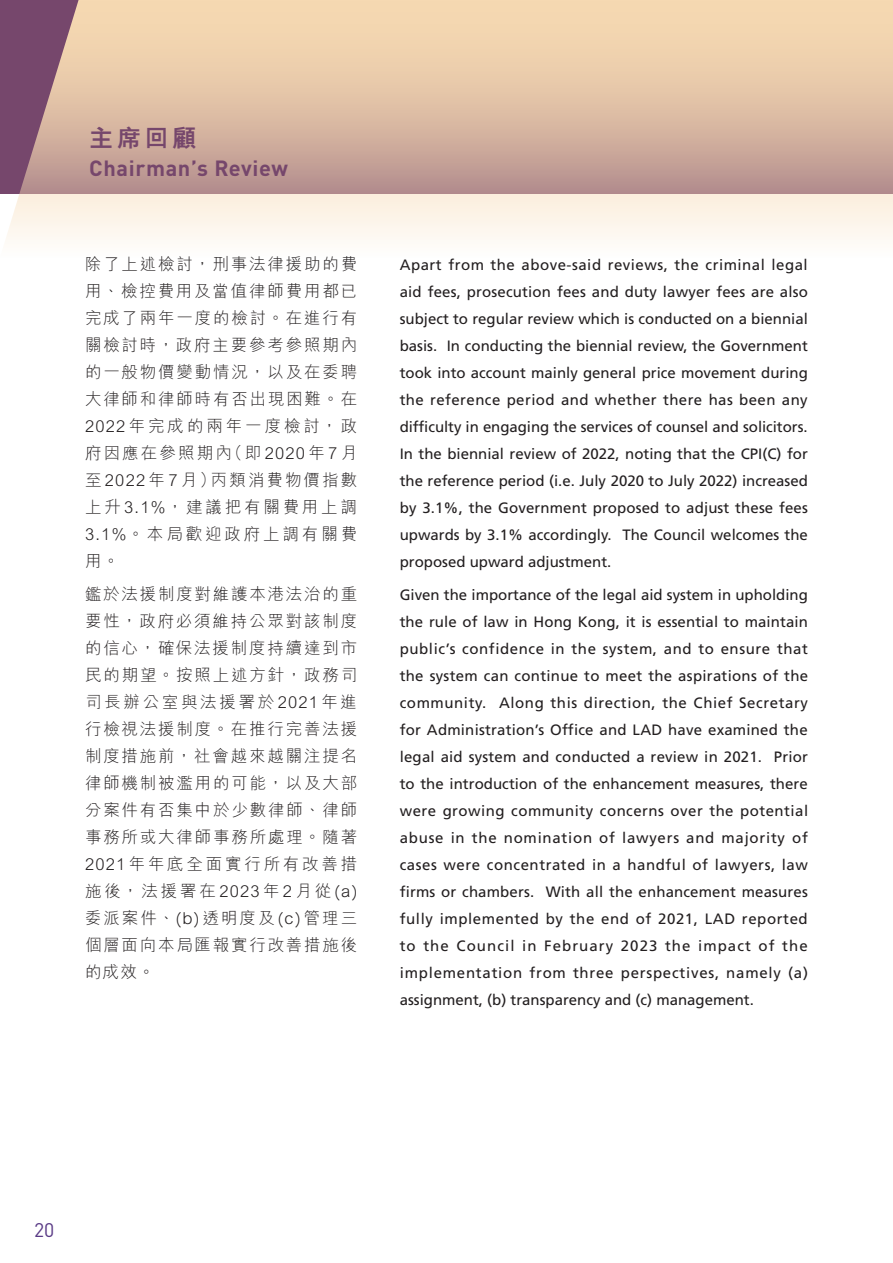
<style>
.page{position:relative;width:893px;height:1263px;background:#fff}
.page>*{position:absolute;margin:0;border:0;box-sizing:border-box;transform-origin:0 0}
.t1{font:800 24px "M Hei HK";color:#76476c}
.t2{font:700 21.75px "DINOT";letter-spacing:.03em;color:#76476c}
.t3{font:19.5px "DINOT";color:#5a3b86}
.t4{font:300 16.5px/27px "M Hei HK";letter-spacing:.145em;color:#231f20;text-align:justify}
.t5{font:15px/27px "Frutiger LT Std";color:#231f20;text-align:justify}
</style>
<div class="page">
<svg style="left:0;top:0;width:893px;height:240px;background:#dec2ae"></svg>
<h1 class="t1" style="left:89px;top:126px;width:108px">主席回顧</h1>
<h2 class="t2" style="left:89px;top:151px;width:200px">Chairman’s Review</h2>
<p class="t4" style="left:85px;top:251px;width:274px">除了上述檢討，刑事法律援助的費用、檢控費用及當值律師費用都已完成了兩年一度的檢討。在進行有關檢討時，政府主要參考參照期內的一般物價變動情況，以及在委聘大律師和律師時有否出現困難。在2022年完成的兩年一度檢討，政府因應在參照期內（即2020年7月至2022年7月）丙類消費物價指數上升3.1%，建議把有關費用上調3.1%。本局歡迎政府上調有關費用。</p>
<p class="t4" style="left:85px;top:580px;width:274px">鑑於法援制度對維護本港法治的重要性，政府必須維持公眾對該制度的信心，確保法援制度持續達到市民的期望。按照上述方針，政務司司長辦公室與法援署於2021年進行檢視法援制度。在推行完善法援制度措施前，社會越來越關注提名律師機制被濫用的可能，以及大部分案件有否集中於少數律師、律師事務所或大律師事務所處理。隨著2021年年底全面實行所有改善措施後，法援署在2023年2月從(a)委派案件、(b)透明度及(c)管理三個層面向本局匯報實行改善措施後的成效。</p>
<p class="t5" style="left:400px;top:251px;width:410px">Apart from the above-said reviews, the criminal legal aid fees, prosecution fees and duty lawyer fees are also subject to regular review which is conducted on a biennial basis. In conducting the biennial review, the Government took into account mainly general price movement during the reference period and whether there has been any difficulty in engaging the services of counsel and solicitors.<br>In the biennial review of 2022, noting that the CPI(C) for the reference period (i.e. July 2020 to July 2022) increased by 3.1%, the Government proposed to adjust these fees upwards by 3.1% accordingly. The Council welcomes the proposed upward adjustment.</p>
<p class="t5" style="left:400px;top:581px;width:410px">Given the importance of the legal aid system in upholding the rule of law in Hong Kong, it is essential to maintain public’s confidence in the system, and to ensure that the system can continue to meet the aspirations of the community. Along this direction, the Chief Secretary for Administration’s Office and LAD have examined the legal aid system and conducted a review in 2021. Prior to the introduction of the enhancement measures, there were growing community concerns over the potential abuse in the nomination of lawyers and majority of cases were concentrated in a handful of lawyers, law firms or chambers. With all the enhancement measures fully implemented by the end of 2021, LAD reported to the Council in February 2023 the impact of the implementation from three perspectives, namely (a) assignment, (b) transparency and (c) management.</p>
<h3 class="t3" style="left:34px;top:1215px;width:22px">20</h3>
</div>
